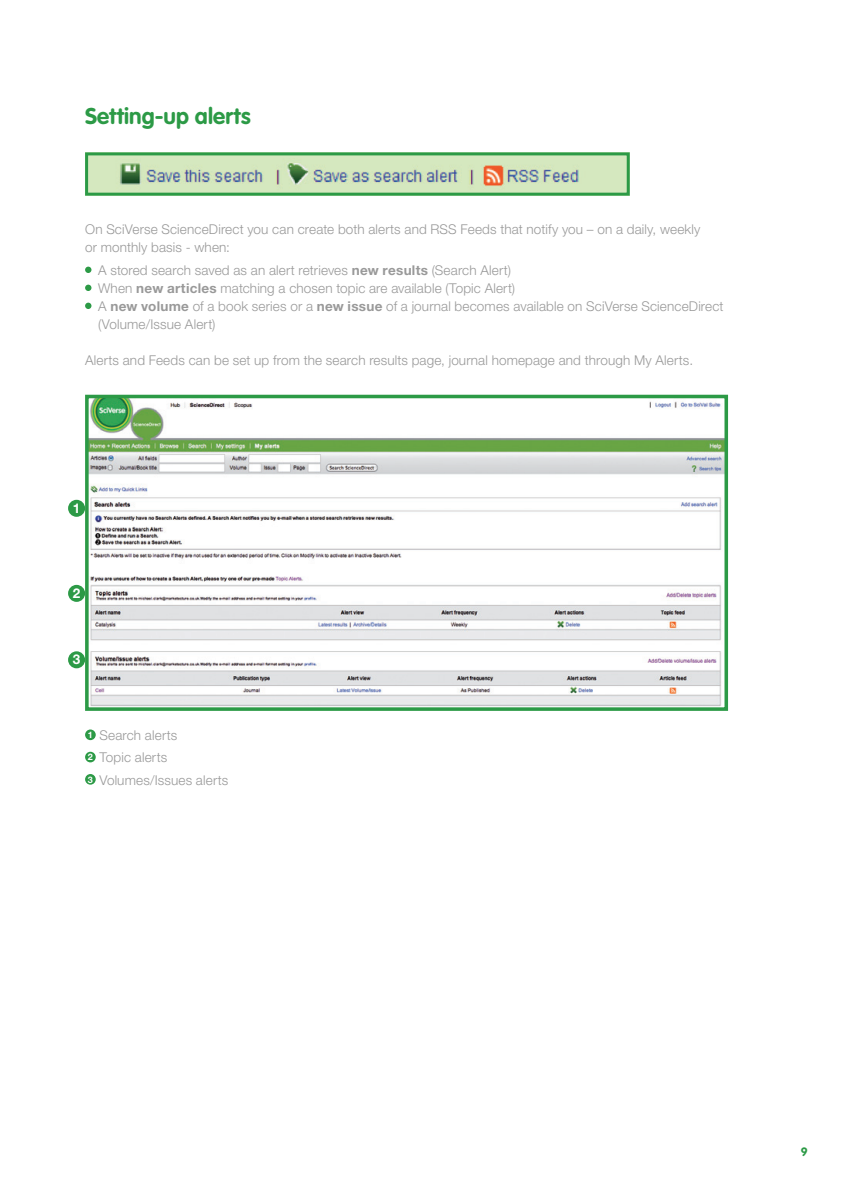
<style>
.page{position:relative;width:851px;height:1191px;background:#fff}
.page>*{position:absolute;margin:0;border:0;box-sizing:border-box;transform-origin:0 0}
.t1{font:700 22.5px "VAG Rounded";letter-spacing:.01em;color:#2c9a46}
.t2{font:300 13.5px/18px "Helvetica Neue";letter-spacing:.01em;color:#999}
.t3{font:700 13.5px "Helvetica Neue";color:#fff}
.t4{font:700 12px "VAG Rounded";color:#2c9a46}
.s1{font-weight:700}
.s2{font-weight:700;font-size:9px;color:#fff}
</style>
<div class="page">
<svg style="left:85px;top:267px;width:6px;height:6px"></svg>
<svg style="left:85px;top:285px;width:6px;height:6px"></svg>
<svg style="left:85px;top:303px;width:6px;height:6px"></svg>
<img style="left:90px;top:400px;width:633px;height:306px">
<div style="left:85px;top:395px;width:643px;height:316px;border:4px solid #2c9a46"></div>
<img style="left:89px;top:156px;width:536px;height:36px">
<div style="left:85px;top:152px;width:544px;height:44px;border:3px solid #2c9a46"></div>
<div style="left:68px;top:500px;width:17px;height:17px;background:#2c9a46;border-radius:50%"></div>
<div style="left:68px;top:585px;width:17px;height:17px;background:#2c9a46;border-radius:50%"></div>
<div style="left:68px;top:651px;width:17px;height:17px;background:#2c9a46;border-radius:50%"></div>
<div style="left:85px;top:729px;width:11px;height:11px;background:#2c9a46;border-radius:50%"></div>
<div style="left:85px;top:751px;width:11px;height:11px;background:#2c9a46;border-radius:50%"></div>
<div style="left:85px;top:774px;width:11px;height:10px;background:#2c9a46;border-radius:50%"></div>
<h1 class="t1" style="left:85px;top:103px;width:167px">Setting-up alerts</h1>
<p class="t2" style="left:85px;top:220px;width:616px">On SciVerse ScienceDirect you can create both alerts and RSS Feeds that notify you – on a daily, weekly or monthly basis - when:</p>
<p class="t2" style="left:98px;top:260px;width:627px">A stored search saved as an alert retrieves <span class="s1">new results</span> (Search Alert)<br>When <span class="s1">new articles</span> matching a chosen topic are available (Topic Alert)<br>A <span class="s1">new volume</span> of a book series or a <span class="s1">new issue</span> of a journal becomes available on SciVerse ScienceDirect (Volume/Issue Alert)</p>
<p class="t2" style="left:85px;top:350px;width:609px">Alerts and Feeds can be set up from the search results page, journal homepage and through My Alerts.</p>
<p class="t3" style="left:73px;top:500px;width:9px">1</p>
<p class="t3" style="left:73px;top:585px;width:9px">2</p>
<p class="t3" style="left:73px;top:651px;width:9px">3</p>
<p class="t2" style="left:88px;top:724px;width:142px;line-height:22.2px"><span class="s2">1</span> Search alerts<br><span class="s2">2</span> Topic alerts<br><span class="s2">3</span> Volumes/Issues alerts</p>
<p class="t4" style="left:800px;top:1144px;width:8px">9</p>
</div>
